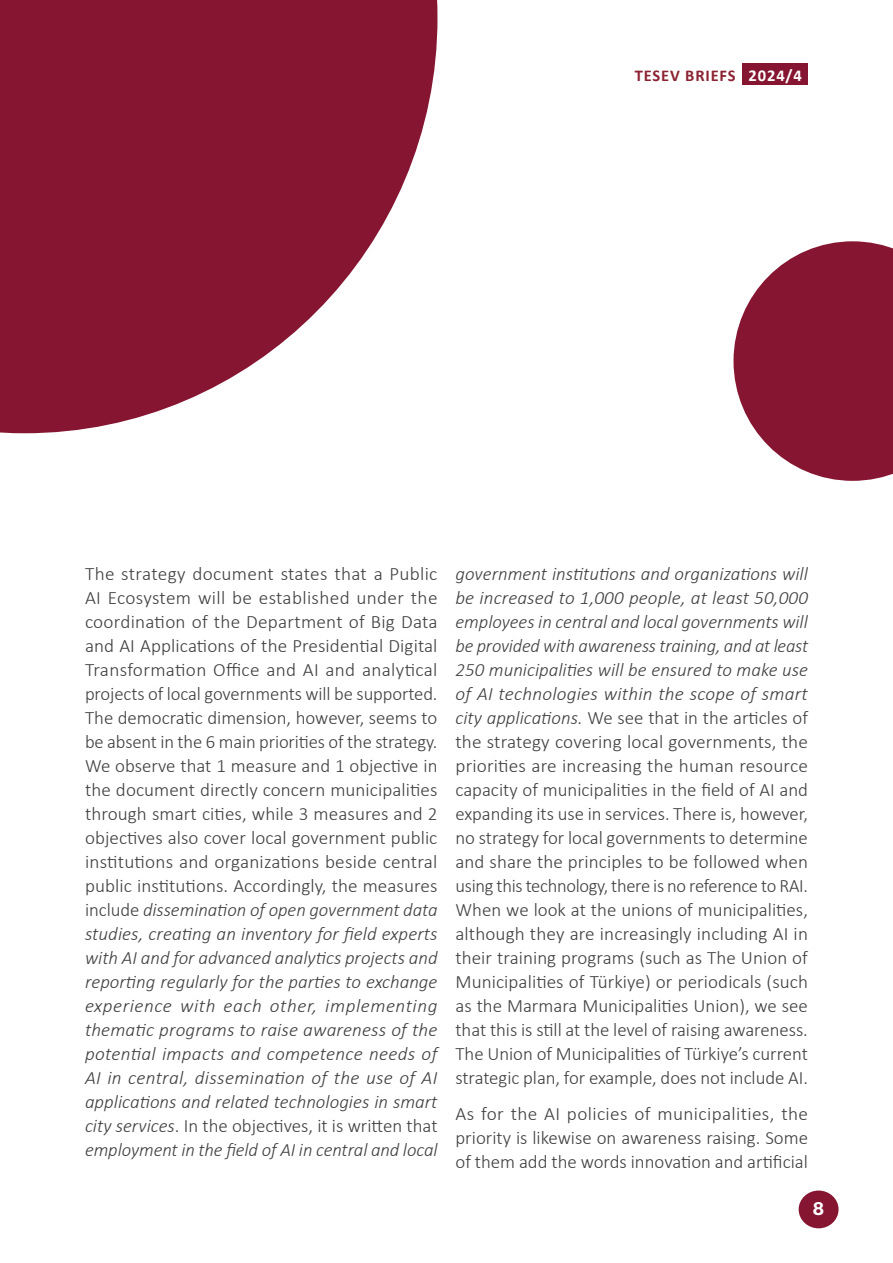
<style>
.page{position:relative;width:893px;height:1263px;background:#fff}
.page>*{position:absolute;margin:0;border:0;box-sizing:border-box;transform-origin:0 0}
._2020_FES_Normal_TR{font:300 18.9px/24px "Calibri";color:#3e3e3f;text-align:justify}
.Paragraf_Stili_1{font:600 18px "Produkt";color:#fff}
.t1{font:700 16.65px "Calibri";color:#fff}
.t2{font:700 16.5px "Calibri";letter-spacing:.05em;color:#8b2332}
.s1{font-style:italic}
</style>
<div class="page">
<div style="left:799px;top:1190px;width:39px;height:38px;background:#861531;border-radius:50%"></div>
<svg style="left:0;top:0;width:437px;height:433px;fill:#861531"></svg>
<svg style="left:733px;top:241px;width:160px;height:240px"></svg>
<div style="left:743px;top:64px;width:65px;height:21px;background:#861531"></div>
<p class="t2" style="left:635px;top:64px;width:102px">TESEV BRIEFS</p>
<p class="t1" style="left:749px;top:63px;width:55px">2024/4</p>
<p class="_2020_FES_Normal_TR" style="left:85px;top:561px;width:354px">The strategy document states that a Public AI Ecosystem will be established under the coordination of the Department of Big Data and AI Applications of the Presidential Digital Transformation Office and AI and analytical projects of local governments will be supported.<br>The democratic dimension, however, seems to be absent in the 6 main priorities of the strategy.<br>We observe that 1 measure and 1 objective in the document directly concern municipalities through smart cities, while 3 measures and 2 objectives also cover local government public institutions and organizations beside central public institutions. Accordingly, the measures include <span class="s1">dissemination of open government data studies, creating an inventory for field experts with AI and for advanced analytics projects and reporting regularly for the parties to exchange experience with each other, implementing thematic programs to raise awareness of the potential impacts and competence needs of AI in central, dissemination of the use of AI applications and related technologies in smart city services</span>. In the objectives, it is written that <span class="s1">employment in the field of AI in central and local</span></p>
<p class="_2020_FES_Normal_TR" style="left:455px;top:561px;width:354px"><span class="s1">government institutions and organizations will be increased to 1,000 people, at least 50,000 employees in central and local governments will be provided with awareness training, and at least 250 municipalities will be ensured to make use of AI technologies within the scope of smart city applications.</span> We see that in the articles of the strategy covering local governments, the priorities are increasing the human resource capacity of municipalities in the field of AI and expanding its use in services. There is, however, no strategy for local governments to determine and share the principles to be followed when using this technology, there is no reference to RAI.<br>When we look at the unions of municipalities, although they are increasingly including AI in their training programs (such as The Union of Municipalities of Türkiye) or periodicals (such as the Marmara Municipalities Union), we see that this is still at the level of raising awareness.<br>The Union of Municipalities of Türkiye’s current strategic plan, for example, does not include AI.</p>
<p class="_2020_FES_Normal_TR" style="left:455px;top:1101px;width:354px">As for the AI policies of municipalities, the priority is likewise on awareness raising. Some of them add the words innovation and artificial</p>
<p class="Paragraf_Stili_1" style="left:813px;top:1196px;width:13px">8</p>
</div>
